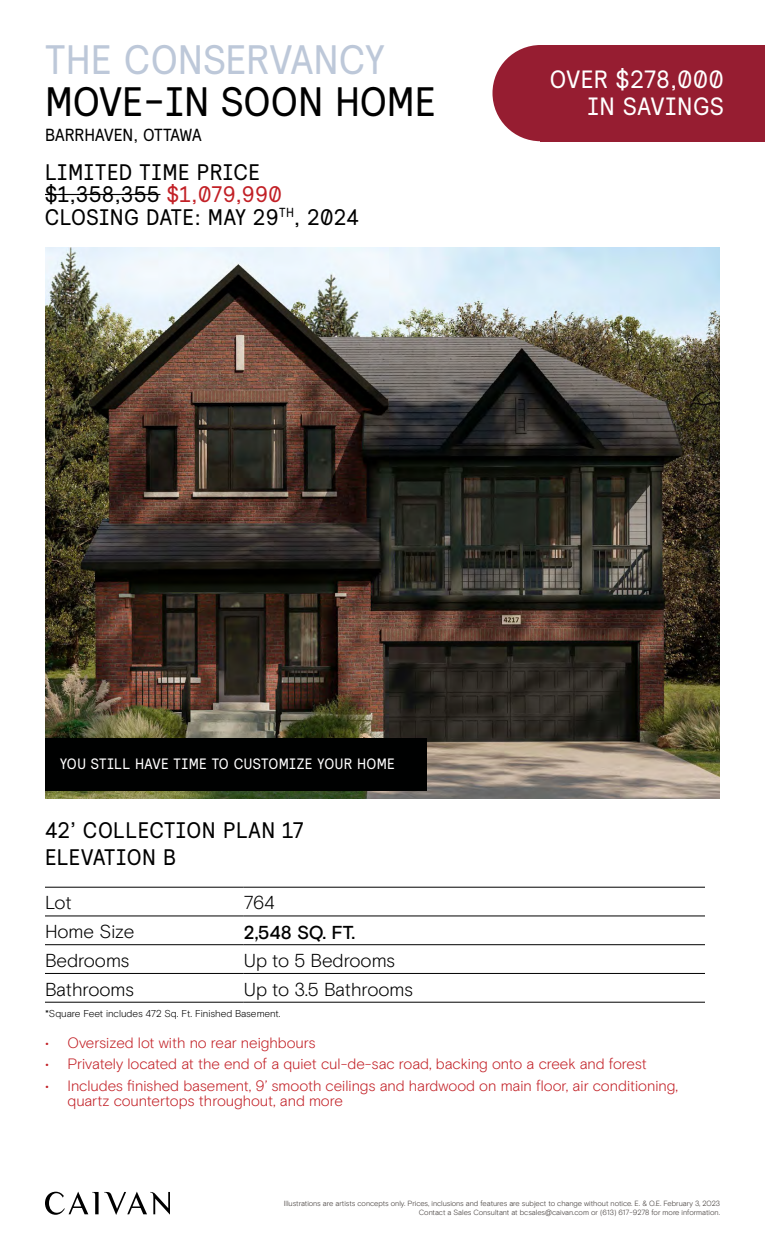
<style>
.page{position:relative;width:765px;height:1260px;background:#fff}
.page>*{position:absolute;margin:0;border:0;box-sizing:border-box;transform-origin:0 0}
.t1{font:41.12px "Relative Faux";color:#000}
.t2{font:41.12px "Relative Faux";letter-spacing:.005em;color:#bdc8d9}
.t3{font:25px/27.5px "Relative Faux";letter-spacing:.02em;color:#fff;text-align:right}
.t4{font:22.5px/22.5px "Relative Faux";letter-spacing:.025em;color:#000}
.t5{font:300 18.75px "Basis Grotesque Pro";letter-spacing:-.005em;color:#000}
.t6{font:500 18.75px "Basis Grotesque Pro";color:#000}
.t7{font:17.5px "Relative Faux";letter-spacing:-.005em;color:#000}
.t8{font:300 15px/15px "Basis Grotesque Pro";letter-spacing:-.005em;color:#c22026}
.t9{font:15px "Relative Faux";letter-spacing:.02em;color:#fff}
.t10{font:300 10px "Basis Grotesque Pro";letter-spacing:-.005em;color:#000}
.t11{font:300 7.5px/9px "Basis Grotesque Pro";letter-spacing:-.01em;color:#3c3633;text-align:right}
.s1{color:#c22026}
</style>
<div class="page">
<svg style="left:45px;top:1192px;width:125px;height:23px"></svg>
<img style="left:45px;top:248px;width:675px;height:551px">
<hr style="left:45px;top:194px;width:115px;height:1px;background:#000">
<div style="left:45px;top:739px;width:381px;height:52px;background:#000101"></div>
<div style="left:492px;top:45px;width:97px;height:96px;background:#961d31;border-radius:50%"></div>
<div style="left:541px;top:45px;width:224px;height:96px;background:#961d31"></div>
<hr style="left:45px;top:916px;width:199px;height:1px;background:#000">
<hr style="left:244px;top:916px;width:461px;height:1px;background:#000">
<hr style="left:45px;top:944px;width:199px;height:1px;background:#000">
<hr style="left:244px;top:944px;width:461px;height:1px;background:#000">
<hr style="left:45px;top:973px;width:199px;height:1px;background:#000">
<hr style="left:244px;top:973px;width:461px;height:1px;background:#000">
<hr style="left:45px;top:1002px;width:199px;height:1px;background:#000">
<hr style="left:244px;top:1002px;width:461px;height:1px;background:#000">
<hr style="left:45px;top:887px;width:199px;height:1px;background:#000">
<hr style="left:244px;top:887px;width:461px;height:1px;background:#000">
<h1 class="t2" style="left:45px;top:33px;width:341px">THE CONSERVANCY</h1>
<h1 class="t1" style="left:45px;top:75px;width:392px">MOVE-IN SOON HOME</h1>
<p class="t7" style="left:45px;top:123px;width:158px">BARRHAVEN, OTTAWA</p>
<h3 class="t4" style="left:45px;top:160px;width:316px">LIMITED TIME PRICE $1,358,355 <span class="s1">$1,079,990<br></span>CLOSING DATE: MAY 29<sup>TH</sup>, 2024</h3>
<h2 class="t3" style="left:550px;top:65px;width:176px">OVER $278,000<br>IN SAVINGS</h2>
<p class="t9" style="left:60px;top:754px;width:336px">YOU STILL HAVE TIME TO CUSTOMIZE YOUR HOME</p>
<h3 class="t4" style="left:45px;top:816px;width:260px;line-height:27px">42’ COLLECTION PLAN 17<br>ELEVATION B</h3>
<p class="t5" style="left:45px;top:892px;width:28px">Lot</p>
<p class="t5" style="left:244px;top:892px;width:33px">764</p>
<p class="t5" style="left:45px;top:921px;width:91px">Home Size</p>
<p class="t6" style="left:244px;top:922px;width:113px">2,548 SQ. FT.</p>
<p class="t5" style="left:45px;top:949px;width:86px">Bedrooms</p>
<p class="t5" style="left:244px;top:949px;width:153px">Up to 5 Bedrooms</p>
<p class="t5" style="left:45px;top:978px;width:91px">Bathrooms</p>
<p class="t5" style="left:244px;top:978px;width:171px">Up to 3.5 Bathrooms</p>
<p class="t10" style="left:45px;top:1007px;width:237px">*Square Feet includes 472 Sq. Ft. Finished Basement.</p>
<p class="t8" style="left:45px;top:1036px;width:272px">• Oversized lot with no rear neighbours</p>
<p class="t8" style="left:45px;top:1057px;width:603px">• Privately located at the end of a quiet cul-de-sac road, backing onto a creek and forest</p>
<p class="t8" style="left:68px;top:1078px;width:612px;text-indent:-22px">• Includes finished basement, 9’ smooth ceilings and hardwood on main floor, air conditioning, quartz countertops throughout, and more</p>
<p class="t11" style="left:284px;top:1199px;width:438px">Illustrations are artists concepts only. Prices, inclusions and features are subject to change without notice. E. &amp; O.E. February 3, 2023<br>Contact a Sales Consultant at bcsales@caivan.com or (613) 617-9278 for more information.</p>
</div>
